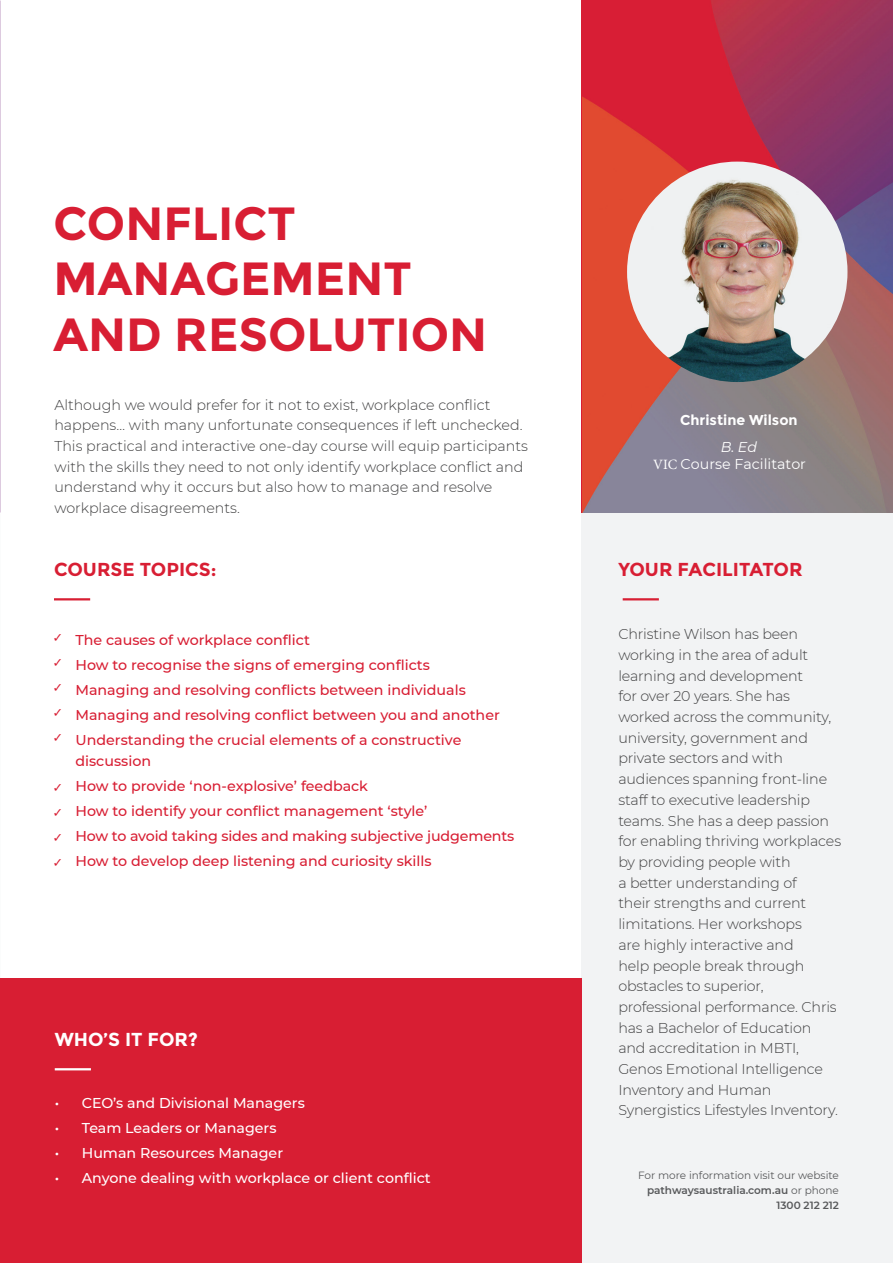
<style>
.page{position:relative;width:893px;height:1263px;background:#fff}
.page>*{position:absolute;margin:0;border:0;box-sizing:border-box;transform-origin:0 0}
.t1{font:700 46.5px/55.8px "Montserrat";color:#d81e33}
.t2{font:700 18.75px "Montserrat";color:#d81e33}
.t3{font:700 18.75px "Montserrat";color:#fff}
.t4{font:300 14.25px/20.7px "Montserrat";letter-spacing:-.01em;color:#3e3e3f}
.Paragraph_Style_2{font:500 14.25px/20.7px "Montserrat";color:#d81e33}
.t5{font:500 14.25px "Montserrat";color:#fff}
.t6{font:14.25px "Montserrat";color:#fff}
.t7{font:700 14.25px/26.2px "Montserrat";color:#fff;text-align:center}
.Paragraph_Style_2-2{font:700 14.25px "Menlo";color:#d81e33}
.t8{font:600 10.5px "Montserrat";color:#57585a}
.t9{font:10.5px "Montserrat";color:#57585a}
.s1{font-weight:400;font-style:italic}
.s2{font-family:"Minion Pro"}
.s3{font-weight:400}
</style>
<div class="page">
<img style="left:0;top:0;width:1px;height:512px">
<img style="left:583px;top:0;width:310px;height:512px">
<div style="left:582px;top:513px;width:311px;height:750px;background:#f2f3f4"></div>
<hr style="left:54px;top:598px;width:36px;height:2px;background:#d81e33">
<div style="left:0;top:978px;width:582px;height:285px;background:#d81e33"></div>
<hr style="left:55px;top:1068px;width:36px;height:2px;background:#fff">
<hr style="left:623px;top:598px;width:36px;height:2px;background:#d81e33">
<img style="left:627px;top:162px;width:220px;height:220px;border-radius:110px">
<p class="t1" style="left:54px;top:195px;width:435px">CONFLICT<br>MANAGEMENT<br>AND RESOLUTION</p>
<p class="t4" style="left:54px;top:394px;width:475px">Although we would prefer for it not to exist, workplace conflict happens… with many unfortunate consequences if left unchecked.<br>This practical and interactive one-day course will equip participants with the skills they need to not only identify workplace conflict and understand why it occurs but also how to manage and resolve workplace disagreements.</p>
<p class="t2" style="left:54px;top:558px;width:164px">COURSE TOPICS:</p>
<p class="Paragraph_Style_2-2" style="left:54px;top:627px;width:10px">✓</p>
<p class="Paragraph_Style_2-2" style="left:54px;top:652px;width:10px">✓</p>
<p class="Paragraph_Style_2-2" style="left:54px;top:677px;width:10px">✓</p>
<p class="Paragraph_Style_2-2" style="left:54px;top:702px;width:10px">✓</p>
<p class="Paragraph_Style_2-2" style="left:54px;top:727px;width:10px">✓</p>
<p class="Paragraph_Style_2-2" style="left:54px;top:777px;width:10px">✓</p>
<p class="Paragraph_Style_2-2" style="left:54px;top:802px;width:10px">✓</p>
<p class="Paragraph_Style_2-2" style="left:54px;top:827px;width:10px">✓</p>
<p class="Paragraph_Style_2-2" style="left:54px;top:852px;width:10px">✓</p>
<p class="Paragraph_Style_2" style="left:75px;top:629px;width:236px">The causes of workplace conflict</p>
<p class="Paragraph_Style_2" style="left:75px;top:654px;width:356px">How to recognise the signs of emerging conflicts</p>
<p class="Paragraph_Style_2" style="left:75px;top:679px;width:392px">Managing and resolving conflicts between individuals</p>
<p class="Paragraph_Style_2" style="left:75px;top:704px;width:426px">Managing and resolving conflict between you and another</p>
<p class="Paragraph_Style_2" style="left:75px;top:729px;width:387px">Understanding the crucial elements of a constructive discussion</p>
<p class="Paragraph_Style_2" style="left:75px;top:775px;width:294px">How to provide ‘non-explosive’ feedback</p>
<p class="Paragraph_Style_2" style="left:75px;top:800px;width:354px">How to identify your conflict management ‘style’</p>
<p class="Paragraph_Style_2" style="left:75px;top:825px;width:440px">How to avoid taking sides and making subjective judgements</p>
<p class="Paragraph_Style_2" style="left:75px;top:850px;width:358px">How to develop deep listening and curiosity skills</p>
<p class="t3" style="left:55px;top:1028px;width:145px">WHO’S IT FOR?</p>
<p class="t5" style="left:55px;top:1093px;width:252px">• CEO’s and Divisional Managers</p>
<p class="t5" style="left:55px;top:1118px;width:223px">• Team Leaders or Managers</p>
<p class="t5" style="left:55px;top:1143px;width:230px">• Human Resources Manager</p>
<p class="t5" style="left:55px;top:1168px;width:378px">• Anyone dealing with workplace or client conflict</p>
<p class="t7" style="left:680px;top:407px;width:119px">Christine Wilson<br><span class="s1">B. Ed</span></p>
<p class="t6" style="left:653px;top:454px;width:154px"><span class="s2">VIC</span> Course Facilitator</p>
<p class="t2" style="left:618px;top:558px;width:186px">YOUR FACILITATOR</p>
<p class="t4" style="left:618px;top:623px;width:224px">Christine Wilson has been working in the area of adult learning and development<br>for over 20 years. She has worked across the community, university, government and private sectors and with audiences spanning front-line staff to executive leadership teams. She has a deep passion for enabling thriving workplaces by providing people with<br>a better understanding of<br>their strengths and current limitations. Her workshops<br>are highly interactive and<br>help people break through obstacles to superior, professional performance. Chris has a Bachelor of Education and accreditation in MBTI,<br>Genos Emotional Intelligence<br>Inventory and Human<br>Synergistics Lifestyles Inventory.</p>
<p class="t9" style="left:638px;top:1168px;width:202px">For more information visit our website</p>
<p class="t8" style="left:647px;top:1183px;width:193px">pathwaysaustralia.com.au <span class="s3">or phone</span></p>
<p class="t8" style="left:776px;top:1198px;width:64px">1300 212 212</p>
</div>
